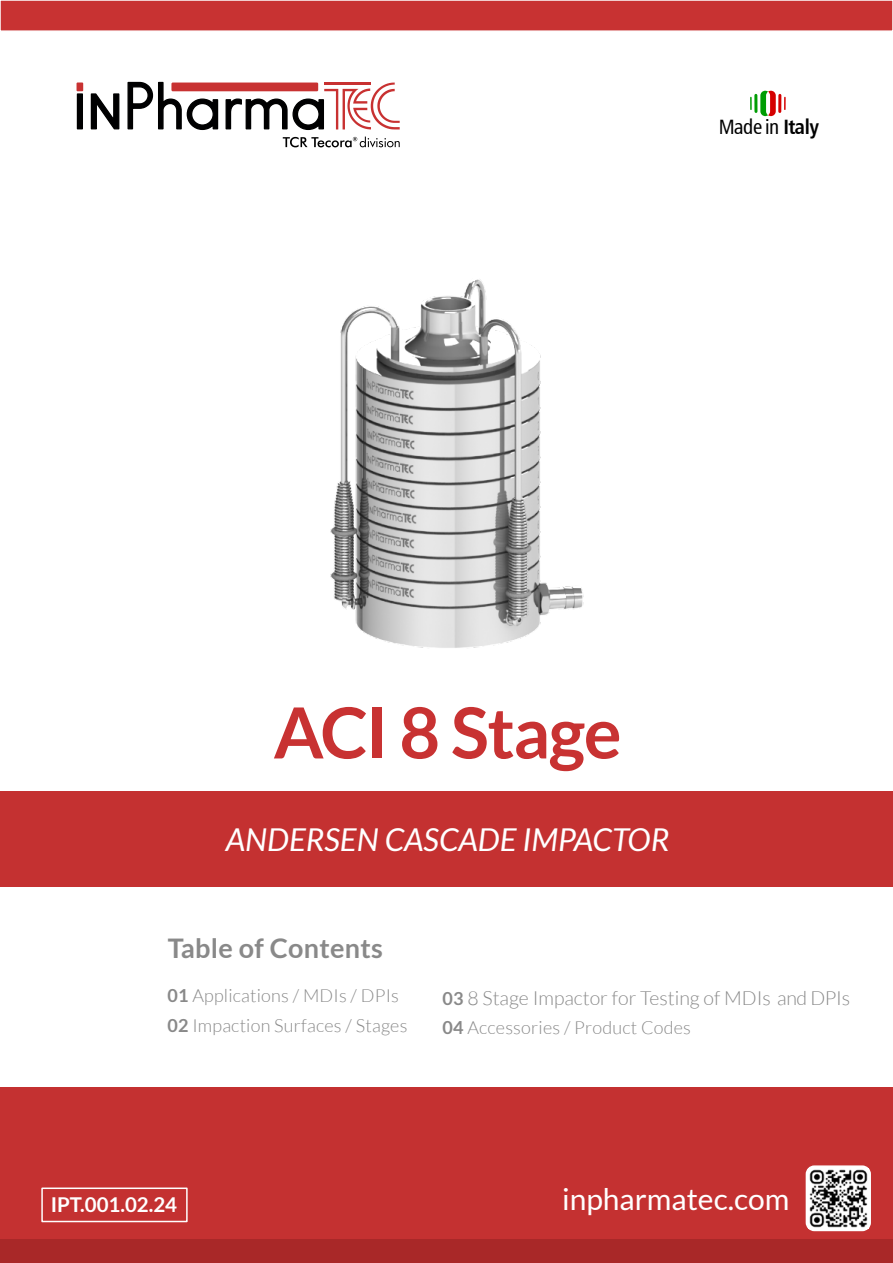
<style>
.page{position:relative;width:893px;height:1263px;background:#fff}
.page>*{position:absolute;margin:0;border:0;box-sizing:border-box;transform-origin:0 0}
.t1{font:700 70.5px "Lato";letter-spacing:-.02em;color:#c83232}
.t2{font:italic 31.5px "Lato";color:#fff}
.t3{font:30px "Lato";color:#fff}
.t4{font:700 27px "Lato";letter-spacing:.01em;color:#898989}
.t5{font:20.7px "Humanist 777 BT Roman Condensed B";letter-spacing:-.02em;color:#000}
.t6{font:700 20.4px "Lato";color:#fff}
.t7{font:300 19.5px "Lato";color:#898989}
.t8{font:300 18px/29.2px "Lato";letter-spacing:.01em;color:#898989}
.s1{font-family:"Humanist 777 BT Bold Condensed B"}
.s2{font-weight:700}
.s3{font-weight:700;font-size:18px}
</style>
<div class="page">
<div style="left:0;top:791px;width:893px;height:96px;background:#c43131"></div>
<div style="left:0;top:1087px;width:893px;height:176px;background:#c43131"></div>
<div style="left:77px;top:94px;width:5px;height:35px;background:#000001"></div>
<div style="left:77px;top:93px;width:6px;height:36px;border:1px solid #000"></div>
<svg style="left:90px;top:93px;width:30px;height:37px"></svg>
<svg style="left:127px;top:81px;width:92px;height:49px"></svg>
<div style="left:171px;top:83px;width:147px;height:8px;background:#c83232"></div>
<div style="left:77px;top:82px;width:6px;height:9px;background:#c83232"></div>
<svg style="left:283px;top:137px;width:117px;height:10px"></svg>
<svg style="left:225px;top:83px;width:175px;height:47px"></svg>
<div style="left:41px;top:1187px;width:147px;height:35px;border:2px solid #fff"></div>
<div style="left:806px;top:1165px;width:65px;height:66px;background:#fff;border:2px solid #fff;border-radius:8px"></div>
<img style="left:808px;top:1168px;width:60px;height:60px">
<svg style="left:750px;top:97px;width:2px;height:12px"></svg>
<svg style="left:784px;top:97px;width:2px;height:12px"></svg>
<hr style="left:754px;top:95px;width:3px;height:16px;background:#009d04">
<hr style="left:778px;top:95px;width:3px;height:16px;background:#d50000">
<svg style="left:760px;top:91px;width:16px;height:25px"></svg>
<div style="left:0;top:0;width:893px;height:32px;background:#c83232;border:2px solid #fff"></div>
<div style="left:0;top:1239px;width:893px;height:24px;background:#a92828"></div>
<img style="left:330px;top:279px;width:254px;height:369px">
<p class="t5" style="left:719px;top:118px;width:102px">Made in <span class="s1">Italy</span></p>
<h1 class="t1" style="left:274px;top:702px;width:349px">ACI 8 Stage</h1>
<h2 class="t2" style="left:226px;top:825px;width:445px">ANDERSEN CASCADE IMPACTOR</h2>
<h3 class="t4" style="left:168px;top:936px;width:217px">Table of Contents</h3>
<p class="t8" style="left:167px;top:982px;width:241px"><span class="s2">01</span> Applications / MDIs / DPIs<br><span class="s2">02</span> Impaction Surfaces / Stages</p>
<p class="t7" style="left:442px;top:989px;width:409px"><span class="s3">03</span> 8 Stage Impactor for Testing of MDIs and DPIs</p>
<p class="t8" style="left:442px;top:1014px;width:250px"><span class="s2">04</span> Accessories / Product Codes</p>
<p class="t6" style="left:51px;top:1196px;width:128px">IPT.001.02.24</p>
<h3 class="t3" style="left:562px;top:1186px;width:229px">inpharmatec.com</h3>
</div>
